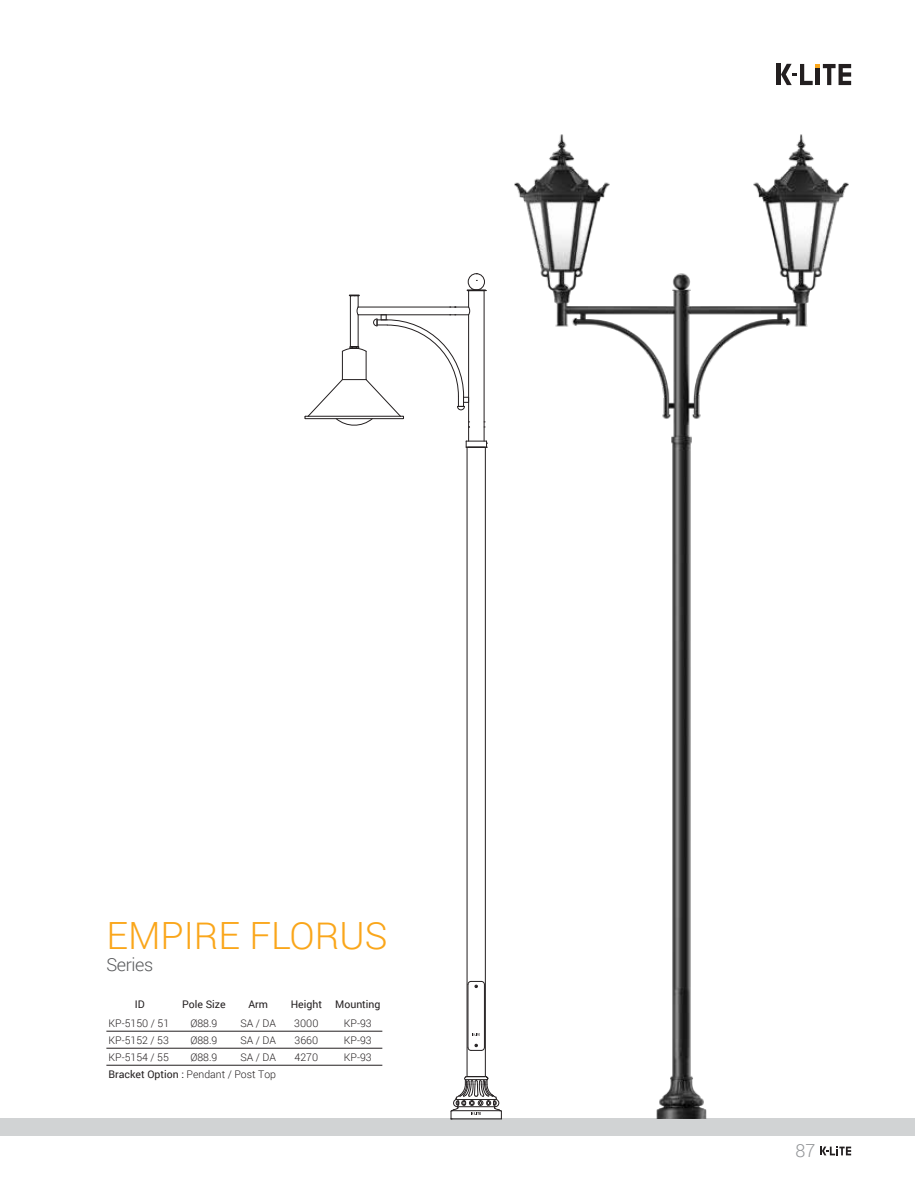
<style>
.page{position:relative;width:915px;height:1204px;background:#fff}
.page>*{position:absolute;margin:0;border:0;box-sizing:border-box;transform-origin:0 0}
.t1{font:300 37.5px "Roboto";color:#faa61a}
.t2{font:300 18px "Roboto";letter-spacing:-.02em;color:#58595b}
.t3{font:300 18px "Roboto";color:#939598}
.t4{font:300 10.5px/17px "Roboto";color:#231f20}
.t5{font:10.5px/18.6px "Roboto";color:#231f20;text-align:center}
.s1{font-weight:400}
.s2{font-weight:300}
</style>
<div class="page">
<hr style="left:776px;top:64px;width:4px;height:21px;background:#231f20">
<svg style="left:780px;top:64px;width:70px;height:21px"></svg>
<svg style="left:820px;top:1146px;width:30px;height:9px"></svg>
<div style="left:0;top:1118px;width:914px;height:17px;background:#d1d3d4"></div>
<hr style="left:106px;top:1030px;width:276px;height:1px;background:#231f20">
<hr style="left:106px;top:1047px;width:276px;height:1px;background:#231f20">
<hr style="left:106px;top:1064px;width:276px;height:1px;background:#231f20">
<img style="left:514px;top:134px;width:335px;height:984px">
<svg style="left:450px;top:1076px;width:52px;height:43px"></svg>
<hr style="left:484px;top:984px;width:1px;height:63px;background:#231f20">
<hr style="left:467px;top:984px;width:1px;height:63px;background:#231f20">
<svg style="left:467px;top:1044px;width:17px;height:7px"></svg>
<svg style="left:467px;top:981px;width:17px;height:6px"></svg>
<svg style="left:472px;top:1033px;width:7px;height:2px"></svg>
<div style="left:468px;top:273px;width:16px;height:17px;border:1px solid #231f20;border-radius:50%"></div>
<svg style="left:304px;top:290px;width:183px;height:158px"></svg>
<p class="t1" style="left:106px;top:909px;width:282px">EMPIRE FLORUS</p>
<p class="t2" style="left:106px;top:951px;width:48px">Series</p>
<p class="t4" style="left:108px;top:994px;width:62px;line-height:18.9px;text-align:center"><span class="s1">ID<br></span>KP-5150 / 51</p>
<p class="t4" style="left:108px;top:1031px;width:62px">KP-5152 / 53<br>KP-5154 / 55</p>
<p class="t5" style="left:182px;top:994px;width:45px">Pole Size</p>
<p class="t4" style="left:190px;top:1031px;width:29px">Ø88.9<br>Ø88.9</p>
<p class="t4" style="left:190px;top:1014px;width:29px">Ø88.9</p>
<p class="t5" style="left:248px;top:994px;width:21px">Arm</p>
<p class="t4" style="left:240px;top:1031px;width:37px">SA / DA<br>SA / DA</p>
<p class="t4" style="left:240px;top:1014px;width:37px">SA / DA</p>
<p class="t4" style="left:108px;top:1065px;width:169px"><span class="s1">Bracket Option :</span> Pendant / Post Top</p>
<p class="t5" style="left:290px;top:994px;width:33px">Height<br><span class="s2">3000</span></p>
<p class="t4" style="left:294px;top:1031px;width:25px">3660<br>4270</p>
<p class="t5" style="left:335px;top:994px;width:47px">Mounting</p>
<p class="t4" style="left:344px;top:1014px;width:29px;text-align:justify">KP-93<br>KP-93<br>KP-93</p>
<p class="t3" style="left:795px;top:1137px;width:21px">87</p>
</div>
